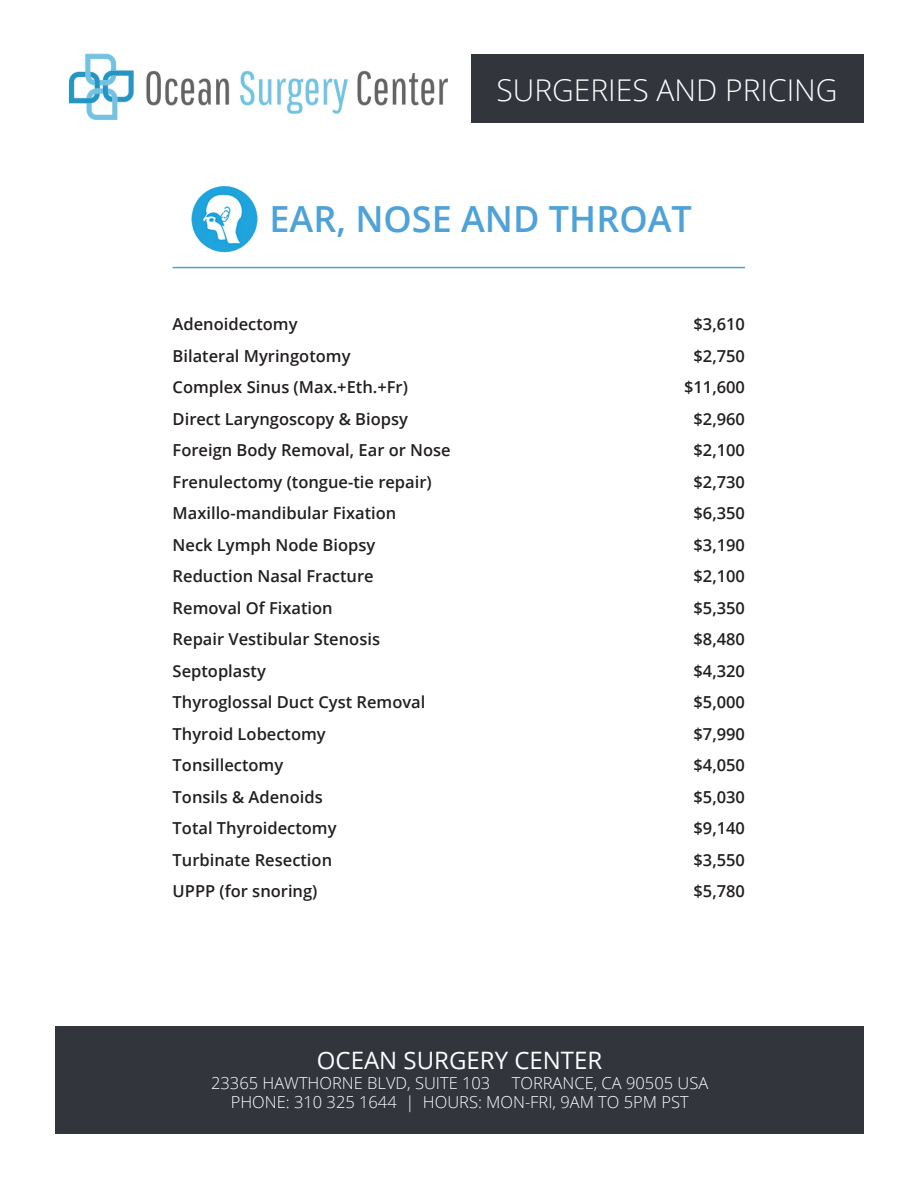
<style>
.page{position:relative;width:918px;height:1188px;background:#fff}
.page>*{position:absolute;margin:0;border:0;box-sizing:border-box;transform-origin:0 0}
.t1{font:600 36px "Open Sans";color:#4ea2d8}
.t2{font:300 30px "Open Sans";color:#fff}
.t3{font:24px "Open Sans";color:#fff}
.t4{font:600 16.5px "Open Sans";color:#231f20}
.t5{font:300 16.5px "Open Sans";color:#fff}
</style>
<div class="page">
<img style="left:69px;top:54px;width:379px;height:65px">
<div style="left:471px;top:55px;width:392px;height:68px;background:#32353c"></div>
<div style="left:55px;top:1026px;width:809px;height:108px;background:#32353c"></div>
<img style="left:192px;top:187px;width:66px;height:66px">
<hr style="left:173px;top:267px;width:572px;height:1px;background:#4ea2d8">
<p class="t2" style="left:496px;top:69px;width:343px">SURGERIES AND PRICING</p>
<p class="t1" style="left:270px;top:195px;width:424px">EAR, NOSE AND THROAT</p>
<p class="t4" style="left:173px;top:313px;width:126px">Adenoidectomy</p>
<p class="t4" style="left:694px;top:313px;width:53px">$3,610</p>
<p class="t4" style="left:173px;top:345px;width:179px">Bilateral Myringotomy</p>
<p class="t4" style="left:694px;top:345px;width:53px">$2,750</p>
<p class="t4" style="left:173px;top:376px;width:237px">Complex Sinus (Max.+Eth.+Fr)</p>
<p class="t4" style="left:684px;top:376px;width:62px">$11,600</p>
<p class="t4" style="left:173px;top:408px;width:237px">Direct Laryngoscopy &amp; Biopsy</p>
<p class="t4" style="left:694px;top:408px;width:53px">$2,960</p>
<p class="t4" style="left:173px;top:439px;width:280px">Foreign Body Removal, Ear or Nose</p>
<p class="t4" style="left:694px;top:439px;width:53px">$2,100</p>
<p class="t4" style="left:173px;top:471px;width:261px">Frenulectomy (tongue-tie repair)</p>
<p class="t4" style="left:694px;top:471px;width:53px">$2,730</p>
<p class="t4" style="left:173px;top:502px;width:225px">Maxillo-mandibular Fixation</p>
<p class="t4" style="left:694px;top:502px;width:53px">$6,350</p>
<p class="t4" style="left:173px;top:534px;width:204px">Neck Lymph Node Biopsy</p>
<p class="t4" style="left:694px;top:534px;width:53px">$3,190</p>
<p class="t4" style="left:173px;top:565px;width:203px">Reduction Nasal Fracture</p>
<p class="t4" style="left:694px;top:565px;width:53px">$2,100</p>
<p class="t4" style="left:173px;top:597px;width:162px">Removal Of Fixation</p>
<p class="t4" style="left:694px;top:597px;width:53px">$5,350</p>
<p class="t4" style="left:173px;top:628px;width:209px">Repair Vestibular Stenosis</p>
<p class="t4" style="left:694px;top:628px;width:53px">$8,480</p>
<p class="t4" style="left:173px;top:660px;width:95px">Septoplasty</p>
<p class="t4" style="left:694px;top:660px;width:53px">$4,320</p>
<p class="t4" style="left:173px;top:691px;width:254px">Thyroglossal Duct Cyst Removal</p>
<p class="t4" style="left:694px;top:691px;width:53px">$5,000</p>
<p class="t4" style="left:173px;top:723px;width:155px">Thyroid Lobectomy</p>
<p class="t4" style="left:694px;top:723px;width:53px">$7,990</p>
<p class="t4" style="left:173px;top:754px;width:112px">Tonsillectomy</p>
<p class="t4" style="left:694px;top:754px;width:53px">$4,050</p>
<p class="t4" style="left:173px;top:786px;width:152px">Tonsils &amp; Adenoids</p>
<p class="t4" style="left:694px;top:786px;width:53px">$5,030</p>
<p class="t4" style="left:173px;top:817px;width:165px">Total Thyroidectomy</p>
<p class="t4" style="left:694px;top:817px;width:53px">$9,140</p>
<p class="t4" style="left:173px;top:849px;width:161px">Turbinate Resection</p>
<p class="t4" style="left:694px;top:849px;width:53px">$3,550</p>
<p class="t4" style="left:173px;top:880px;width:146px">UPPP (for snoring)</p>
<p class="t4" style="left:694px;top:880px;width:53px">$5,780</p>
<p class="t3" style="left:317px;top:1044px;width:287px">OCEAN SURGERY CENTER</p>
<p class="t5" style="left:211px;top:1071px;width:281px">23365 HAWTHORNE BLVD, SUITE 103</p>
<p class="t5" style="left:512px;top:1071px;width:198px">TORRANCE, CA 90505 USA</p>
<p class="t5" style="left:231px;top:1091px;width:459px">PHONE: 310 325 1644 | HOURS: MON-FRI, 9AM TO 5PM PST</p>
</div>
